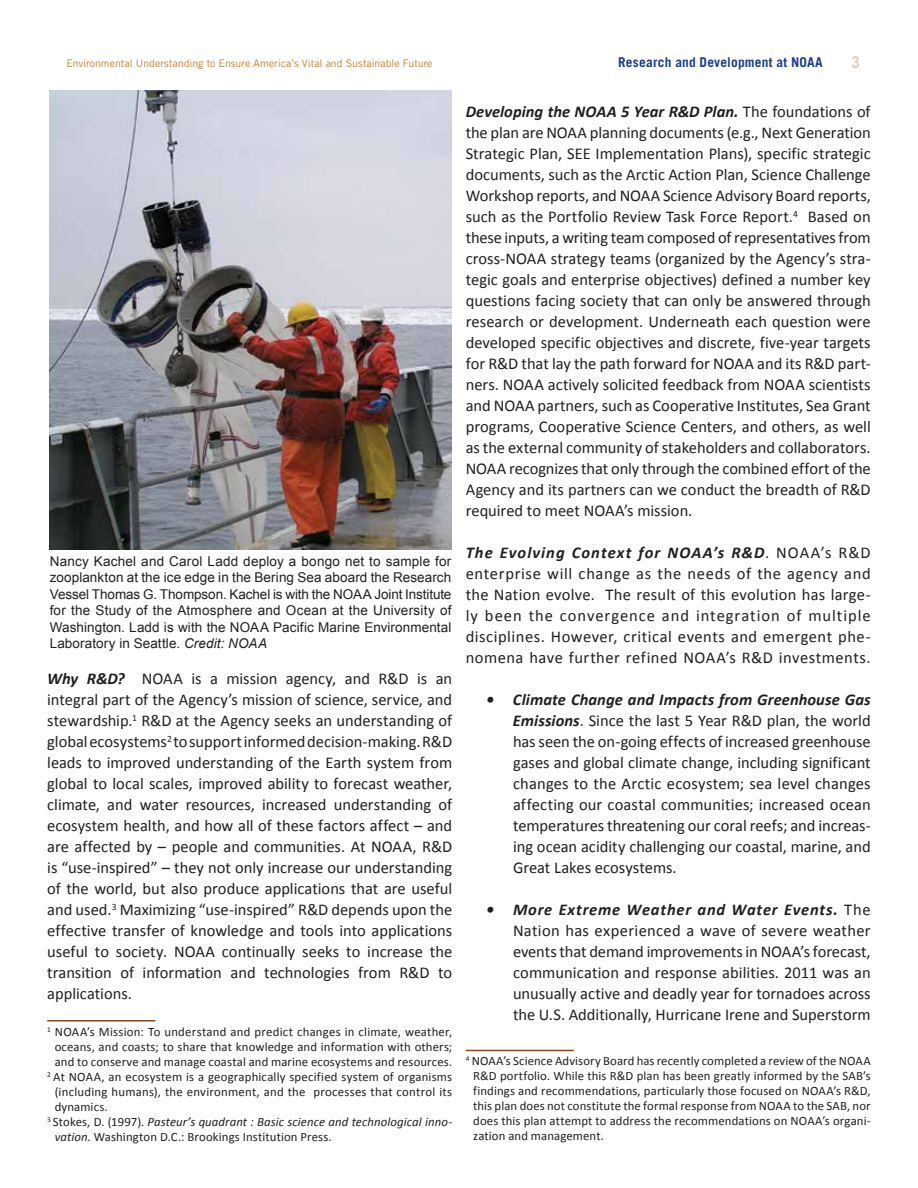
<style>
.page{position:relative;width:918px;height:1188px;background:#fff}
.page>*{position:absolute;margin:0;border:0;box-sizing:border-box;transform-origin:0 0}
.t1{font:16.5px/21px "Calibri";color:#231f20;text-align:justify}
.t2{font:700 16.5px "Trade Gothic LT Std";color:#dfcdbf;scale:.9 1}
.t3{font:13.5px/16.5px "Arial";letter-spacing:.01em;color:#231f20;text-align:justify}
.t4{font:700 13.5px "Trade Gothic LT Std";letter-spacing:.015em;color:#1c3e94}
.t5{font:12.75px/15px "Calibri";letter-spacing:.01em;color:#231f20;text-align:justify}
.t6{font:italic 12.75px "Calibri";letter-spacing:.005em;color:#231f20}
.t7{font:10.5px "Trade Gothic LT Std";color:#ca8032}
.s1{font-style:italic}
.s2{font-weight:700;font-style:italic}
.s3{font-style:normal}
</style>
<div class="page">
<hr style="left:47px;top:1020px;width:108px;height:2px;background:#86461f">
<hr style="left:466px;top:1050px;width:108px;height:1px;background:#86461f">
<img style="left:50px;top:91px;width:401px;height:459px">
<p class="t7" style="left:66px;top:57px;width:368px">Environmental Understanding to Ensure America’s Vital and Sustainable Future</p>
<p class="t4" style="left:618px;top:54px;width:206px">Research and Development at NOAA</p>
<p class="t2" style="left:851px;top:52px;width:11px">3</p>
<p class="t3" style="left:50px;top:553px;width:403px">Nancy Kachel and Carol Ladd deploy a bongo net to sample for zooplankton at the ice edge in the Bering Sea aboard the Research Vessel Thomas G. Thompson. Kachel is with the NOAA Joint Institute for the Study of the Atmosphere and Ocean at the University of Washington. Ladd is with the NOAA Pacific Marine Environmental Laboratory in Seattle. <span class="s1">Credit: NOAA</span></p>
<p class="t1" style="left:47px;top:668px;width:407px"><span class="s2">Why R&amp;D?</span> NOAA is a mission agency, and R&amp;D is an integral part of the Agency’s mission of science, service, and stewardship.<sup>1</sup> R&amp;D at the Agency seeks an understanding of global ecosystems<sup>2</sup> to support informed decision-making. R&amp;D leads to improved understanding of the Earth system from global to local scales, improved ability to forecast weather, climate, and water resources, increased understanding of ecosystem health, and how all of these factors affect – and are affected by – people and communities. At NOAA, R&amp;D is “use-inspired” – they not only increase our understanding of the world, but also produce applications that are useful and used.<sup>3</sup> Maximizing “use-inspired” R&amp;D depends upon the effective transfer of knowledge and tools into applications useful to society. NOAA continually seeks to increase the transition of information and technologies from R&amp;D to applications.</p>
<p class="t5" style="left:47px;top:1024px;width:407px"><sup>1</sup> NOAA’s Mission: To understand and predict changes in climate, weather,</p>
<p class="t5" style="left:55px;top:1039px;width:399px">oceans, and coasts; to share that knowledge and information with others;</p>
<p class="t5" style="left:55px;top:1054px;width:399px">and to conserve and manage coastal and marine ecosystems and resources.</p>
<p class="t5" style="left:47px;top:1069px;width:406px"><sup>2</sup> At NOAA, an ecosystem is a geographically specified system of organisms</p>
<p class="t5" style="left:55px;top:1084px;width:399px">(including humans), the environment, and the processes that control its</p>
<p class="t5" style="left:55px;top:1099px;width:55px">dynamics.</p>
<p class="t6" style="left:47px;top:1113px;width:407px"><sup>3</sup> <span class="s3">Stokes, D. (1997).</span> Pasteur’s quadrant : Basic science and technological inno-</p>
<p class="t5" style="left:55px;top:1129px;width:279px"><span class="s1">vation.</span> Washington D.C.: Brookings Institution Press.</p>
<p class="t1" style="left:466px;top:101px;width:407px"><span class="s2">Developing the NOAA 5 Year R&amp;D Plan.</span> The foundations of the plan are NOAA planning documents (e.g., Next Generation Strategic Plan, SEE Implementation Plans), specific strategic documents, such as the Arctic Action Plan, Science Challenge Workshop reports, and NOAA Science Advisory Board reports, such as the Portfolio Review Task Force Report.<sup>4</sup> Based on these inputs, a writing team composed of representatives from cross-NOAA strategy teams (organized by the Agency’s stra&shy;tegic goals and enterprise objectives) defined a number key questions facing society that can only be answered through research or development. Underneath each question were developed specific objectives and discrete, five-year targets for R&amp;D that lay the path forward for NOAA and its R&amp;D part&shy;ners. NOAA actively solicited feedback from NOAA scientists and NOAA partners, such as Cooperative Institutes, Sea Grant programs, Cooperative Science Centers, and others, as well as the external community of stakeholders and collaborators.<br>NOAA recognizes that only through the combined effort of the Agency and its partners can we conduct the breadth of R&amp;D required to meet NOAA’s mission.</p>
<p class="t1" style="left:466px;top:542px;width:407px"><span class="s2">The Evolving Context for NOAA’s R&amp;D</span>. NOAA’s R&amp;D enterprise will change as the needs of the agency and the Nation evolve. The result of this evolution has large&shy;ly been the convergence and integration of multiple disciplines. However, critical events and emergent phe&shy;nomena have further refined NOAA’s R&amp;D investments.</p>
<p class="t1" style="left:513px;top:689px;width:359px;text-indent:-27px"><span class="s2">• Climate Change and Impacts from Greenhouse Gas Emissions</span>. Since the last 5 Year R&amp;D plan, the world has seen the on-going effects of increased greenhouse gases and global climate change, including significant changes to the Arctic ecosystem; sea level changes affecting our coastal communities; increased ocean temperatures threatening our coral reefs; and increas&shy;ing ocean acidity challenging our coastal, marine, and Great Lakes ecosystems.</p>
<p class="t1" style="left:513px;top:899px;width:359px;text-indent:-27px"><span class="s2">• More Extreme Weather and Water Events.</span> The Nation has experienced a wave of severe weather events that demand improvements in NOAA’s forecast, communication and response abilities. 2011 was an unusually active and deadly year for tornadoes across the U.S. Additionally, Hurricane Irene and Superstorm</p>
<p class="t5" style="left:473px;top:1054px;width:399px;text-indent:-7px"><sup>4</sup> NOAA’s Science Advisory Board has recently completed a review of the NOAA R&amp;D portfolio. While this R&amp;D plan has been greatly informed by the SAB’s findings and recommendations, particularly those focused on NOAA’s R&amp;D, this plan does not constitute the formal response from NOAA to the SAB, nor does this plan attempt to address the recommendations on NOAA’s organi&shy;zation and management.</p>
</div>
